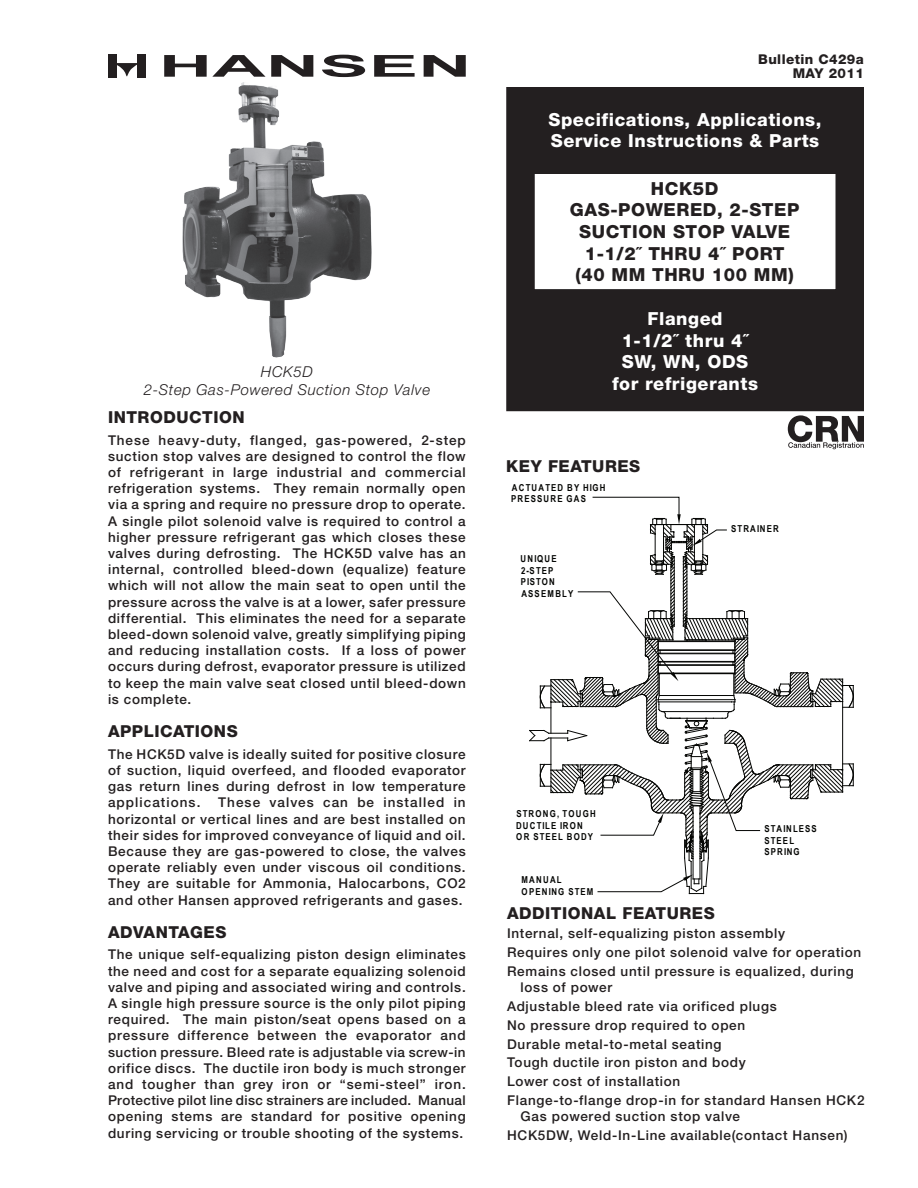
<style>
.page{position:relative;width:918px;height:1188px;background:#fff}
.page>*{position:absolute;margin:0;border:0;box-sizing:border-box;transform-origin:0 0}
.t1{font:800 18px/21.6px "Helvetica Neue LT Std";letter-spacing:.03em;color:#fff}
.t2{font:800 18px/21.6px "Helvetica Neue LT Std";letter-spacing:.03em;color:#231f20;text-align:center}
.t3{font:800 16.5px "Helvetica Neue LT Std";letter-spacing:.03em;color:#231f20}
.t4{font:italic 300 15px/18px "Helvetica Neue LT Std";letter-spacing:.04em;color:#231f20;text-align:center}
.t5{font:500 13.5px/16.2px "Helvetica Neue LT Std";letter-spacing:.055em;color:#231f20;text-align:justify}
.t6{font:800 13.5px/14.7px "Helvetica Neue LT Std";letter-spacing:.03em;color:#231f20;text-align:right}
.t7{font:700 9.6px/11.6px "Arial Narrow";letter-spacing:.12em;color:#040503}
</style>
<div class="page">
<div style="left:507px;top:88px;width:356px;height:322px;background:#231f20"></div>
<div style="left:506px;top:87px;width:358px;height:324px;border:2px solid #231f20"></div>
<div style="left:534px;top:173px;width:302px;height:117px;background:#fff"></div>
<div style="left:533px;top:172px;width:304px;height:119px;border:2px solid #231f20"></div>
<div style="left:137px;top:54px;width:9px;height:23px;background:#231f20"></div>
<div style="left:108px;top:54px;width:9px;height:23px;background:#231f20"></div>
<svg style="left:164px;top:55px;width:149px;height:8px"></svg>
<svg style="left:324px;top:55px;width:40px;height:8px"></svg>
<svg style="left:374px;top:55px;width:41px;height:22px"></svg>
<svg style="left:424px;top:55px;width:42px;height:22px"></svg>
<svg style="left:117px;top:63px;width:20px;height:13px"></svg>
<svg style="left:788px;top:415px;width:76px;height:34px"></svg>
<img style="left:164px;top:63px;width:234px;height:295px">
<svg style="left:529px;top:497px;width:325px;height:397px"></svg>
<div style="left:807px;top:884px;width:67px;height:22px;background:#fff"></div>
<p class="t4" style="left:144px;top:363px;width:288px">HCK5D<br>2-Step Gas-Powered Suction Stop Valve</p>
<p class="t3" style="left:108px;top:407px;width:138px">INTRODUCTION</p>
<p class="t5" style="left:108px;top:432px;width:359px">These heavy-duty, flanged, gas-powered, 2-step suction stop valves are designed to control the flow of refrigerant in large industrial and commercial refrigeration systems. They remain normally open via a spring and require no pressure drop to operate.<br>A single pilot solenoid valve is required to control a higher pressure refrigerant gas which closes these valves during defrosting. The HCK5D valve has an internal, controlled bleed-down (equalize) feature which will not allow the main seat to open until the pressure across the valve is at a lower, safer pressure differential. This eliminates the need for a separate bleed-down solenoid valve, greatly simplifying piping and reducing installation costs. If a loss of power occurs during defrost, evaporator pressure is utilized to keep the main valve seat closed until bleed-down is complete.</p>
<p class="t3" style="left:108px;top:721px;width:131px">APPLICATIONS</p>
<p class="t5" style="left:108px;top:746px;width:359px">The HCK5D valve is ideally suited for positive closure of suction, liquid overfeed, and flooded evaporator gas return lines during defrost in low temperature applications.</p>
<p class="t5" style="left:108px;top:794px;width:359px;text-indent:110px">These valves can be installed in horizontal or vertical lines and are best installed on their sides for improved conveyance of liquid and oil.<br>Because they are gas-powered to close, the valves operate reliably even under viscous oil conditions.<br>They are suitable for Ammonia, Halocarbons, CO2 and other Hansen approved refrigerants and gases.</p>
<p class="t3" style="left:108px;top:922px;width:120px">ADVANTAGES</p>
<p class="t5" style="left:108px;top:946px;width:359px">The unique self-equalizing piston design eliminates the need and cost for a separate equalizing solenoid valve and piping and associated wiring and controls.<br>A single high pressure source is the only pilot piping required. The main piston/seat opens based on a pressure difference between the evaporator and suction pressure. Bleed rate is adjustable via screw-in orifice discs. The ductile iron body is much stronger and tougher than grey iron or “semi-steel” iron.<br>Protective pilot line disc strainers are included. Manual opening stems are standard for positive opening during servicing or trouble shooting of the systems.</p>
<p class="t6" style="left:758px;top:51px;width:107px">Bulletin C429a<br>MAY 2011</p>
<h1 class="t1" style="left:548px;top:108px;width:275px">Specifications, Applications,<br>Service Instructions &amp; Parts</h1>
<h1 class="t2" style="left:570px;top:178px;width:231px">HCK5D<br>GAS-POWERED, 2-STEP<br>SUCTION STOP VALVE<br>1-1/2˝ THRU 4˝ PORT (40 mm THRU 100 mm)</h1>
<h1 class="t1" style="left:612px;top:308px;width:148px;text-align:center">Flanged<br>1-1/2˝ thru 4˝<br>SW, WN, ODS for refrigerants</h1>
<p class="t3" style="left:506px;top:457px;width:13px">key</p>
<p class="t3" style="left:548px;top:457px;width:94px">FEATURES</p>
<p class="t7" style="left:511px;top:481px;width:96px">ACTUATED BY HIGH<br>PRESSURE GAS</p>
<p class="t7" style="left:521px;top:553px;width:54px">UNIQUE<br>2-STEP<br>PISTON<br>ASSEMBLY</p>
<p class="t7" style="left:516px;top:807px;width:81px">STRONG, TOUGH<br>DUCTILE IRON<br>OR STEEL BODY</p>
<p class="t7" style="left:521px;top:874px;width:74px">MANUAL<br>OPENING STEM</p>
<p class="t7" style="left:731px;top:522px;width:49px">STRAINER</p>
<p class="t7" style="left:764px;top:823px;width:54px">STAINLESS<br>STEEL<br>SPRING</p>
<p class="t3" style="left:507px;top:903px;width:12px">additional</p>
<p class="t3" style="left:622px;top:903px;width:13px">features</p>
<p class="t5" style="left:507px;top:923px;width:356px;line-height:18.9px;text-align:left">Internal, self-equalizing piston assembly<br>Requires only one pilot solenoid valve for operation<br>Remains closed until pressure is equalized, during</p>
<p class="t5" style="left:507px;top:977px;width:359px;line-height:18.9px;text-align:left;text-indent:14px">loss of power<br>Adjustable bleed rate via orificed plugs<br>No pressure drop required to open<br>Durable metal-to-metal seating<br>Tough ductile iron piston and body<br>Lower cost of installation<br>Flange-to-flange drop-in for standard Hansen HCK2</p>
<p class="t5" style="left:507px;top:1107px;width:342px;line-height:18.9px;text-indent:14px">Gas powered suction stop valve<br>HCK5DW, Weld-In-Line available(contact Hansen)</p>
</div>
